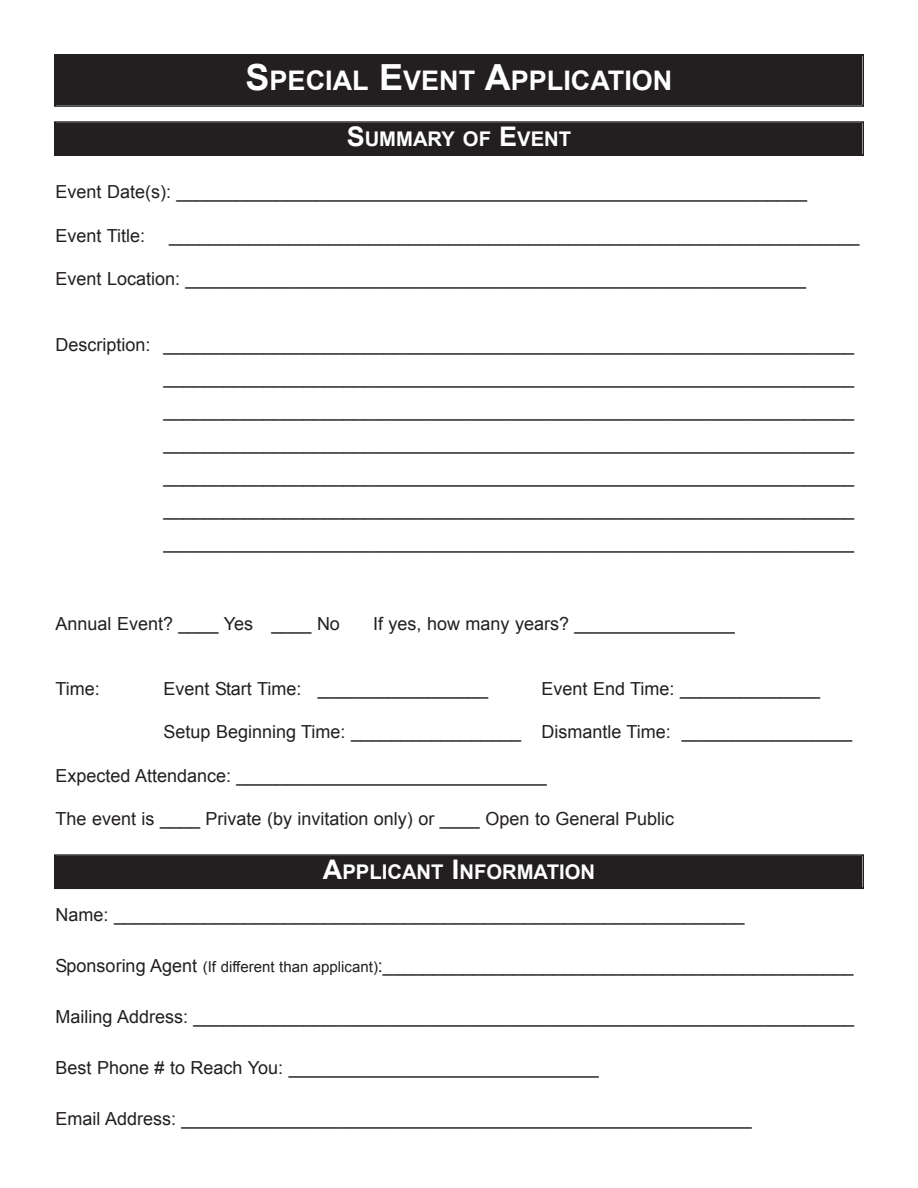
<style>
.page{position:relative;width:918px;height:1188px;background:#fff}
.page>*{position:absolute;margin:0;border:0;box-sizing:border-box;transform-origin:0 0}
.t1{font:700 27px "Arial";color:#fff}
.t2{font:700 20.25px "Arial";color:#fff}
.t3{font:18px/33px "Arial";color:#231f20;text-align:justify}
.s1{font-size:36px}
.s2{font-size:27px}
.s3{font-size:15px}
</style>
<div class="page">
<div style="left:56px;top:56px;width:806px;height:49px;background:#231f20"></div>
<div style="left:54px;top:54px;width:810px;height:53px;border:2px solid #231f20"></div>
<div style="left:56px;top:123px;width:806px;height:31px;background:#231f20"></div>
<div style="left:54px;top:121px;width:810px;height:35px;border:2px solid #231f20"></div>
<div style="left:56px;top:856px;width:806px;height:32px;background:#231f20"></div>
<div style="left:54px;top:854px;width:810px;height:35px;border:2px solid #231f20"></div>
<h1 class="t1" style="left:246px;top:65px;width:428px"><span class="s1">S</span>PECIAL <span class="s1">E</span>VENT <span class="s1">A</span>PPLICATION</h1>
<p class="t2" style="left:347px;top:127px;width:226px"><span class="s2">S</span>UMMARY OF <span class="s2">E</span>VENT</p>
<p class="t3" style="left:56px;top:176px;width:753px">Event Date(s): _______________________________________________________________</p>
<p class="t3" style="left:56px;top:219px;width:91px">Event Title:</p>
<p class="t3" style="left:169px;top:219px;width:692px">_____________________________________________________________________</p>
<p class="t3" style="left:56px;top:262px;width:752px">Event Location: ______________________________________________________________</p>
<p class="t3" style="left:164px;top:328px;width:692px;text-indent:-108px">Description: _____________________________________________________________________ _____________________________________________________________________ _____________________________________________________________________ _____________________________________________________________________ _____________________________________________________________________ _____________________________________________________________________ _____________________________________________________________________</p>
<p class="t3" style="left:56px;top:608px;width:286px">Annual Event? ____ Yes ____ No</p>
<p class="t3" style="left:373px;top:608px;width:363px">If yes, how many years? ________________</p>
<p class="t3" style="left:56px;top:672px;width:46px">Time:</p>
<p class="t3" style="left:164px;top:672px;width:326px">Event Start Time: _________________</p>
<p class="t3" style="left:541px;top:672px;width:280px">Event End Time: ______________</p>
<p class="t3" style="left:164px;top:716px;width:690px">Setup Beginning Time: _________________ Dismantle Time: _________________</p>
<p class="t3" style="left:56px;top:759px;width:493px">Expected Attendance: _______________________________</p>
<p class="t3" style="left:56px;top:802px;width:620px">The event is ____ Private (by invitation only) or ____ Open to General Public</p>
<p class="t2" style="left:323px;top:860px;width:274px"><span class="s2">A</span>PPLICANT <span class="s2">I</span>NFORMATION</p>
<p class="t3" style="left:56px;top:898px;width:691px">Name: _______________________________________________________________</p>
<p class="t3" style="left:56px;top:949px;width:799px">Sponsoring Agent <span class="s3">(If different than applicant)</span>:_______________________________________________</p>
<p class="t3" style="left:56px;top:1000px;width:800px">Mailing Address: __________________________________________________________________</p>
<p class="t3" style="left:56px;top:1051px;width:545px">Best Phone # to Reach You: _______________________________</p>
<p class="t3" style="left:56px;top:1102px;width:698px">Email Address: _________________________________________________________</p>
</div>
